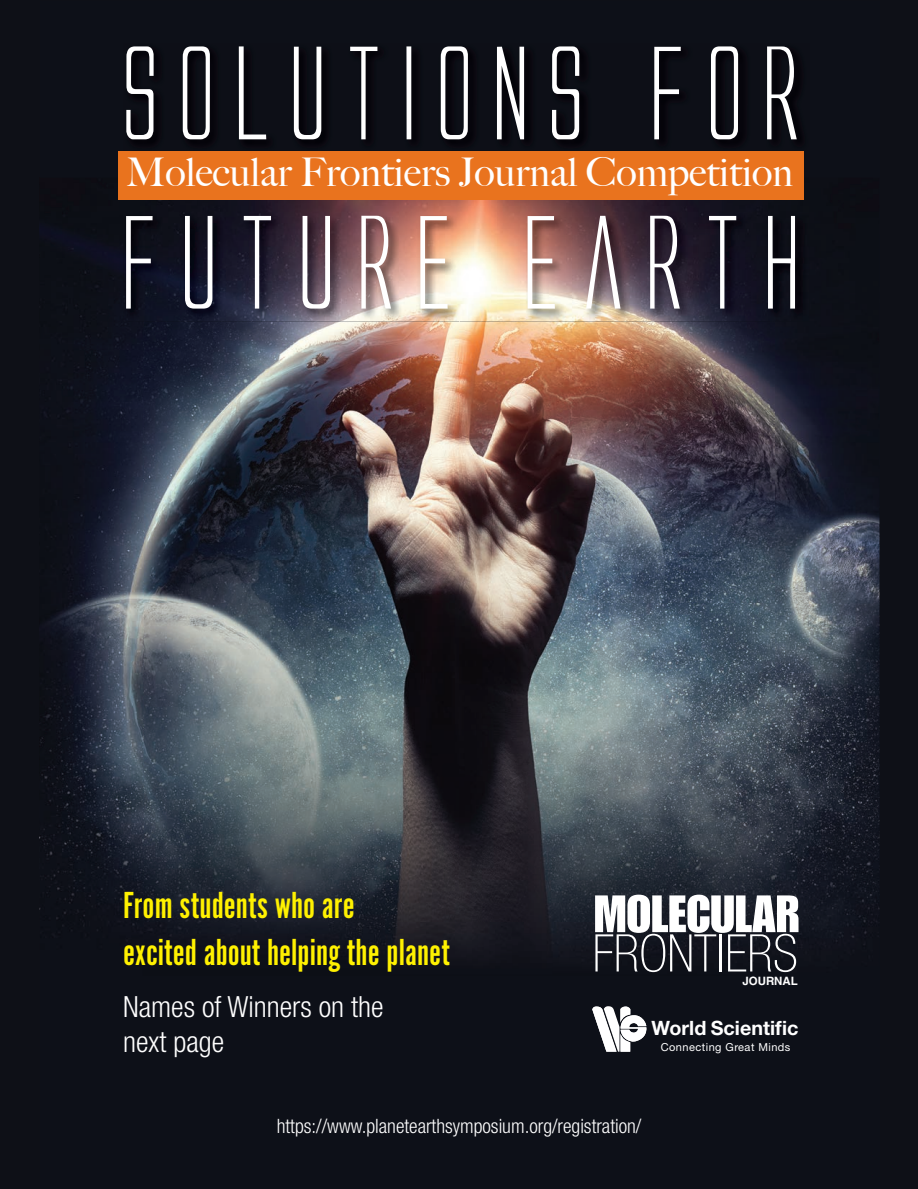
<style>
.page{position:relative;width:918px;height:1189px;background:#fff}
.page>*{position:absolute;margin:0;border:0;box-sizing:border-box;transform-origin:0 0}
.t1{font:123.45px/169.2px "Alien League";color:#fff}
.t2{font:100 condensed 51.9px "Helvetica Neue LT Std";color:#fff}
.t3{font:51.45px "Impact LT Std";color:#fff}
.t4{font:500 39.6px "Big Caslon";color:#fff}
.t5{font:39.15px/47px "Alternate Got No 1 D";color:#fff101}
.t6{font:300 condensed 29.25px/35px "Helvetica Neue LT Std";color:#fff}
.t7{font:300 condensed 19.8px "Helvetica Neue LT Std";color:#fff}
.t8{font:700 19.8px "Helvetica Neue LT Std";color:#fff}
.t9{font:700 11.55px "Helvetica LT Std";color:#fff}
.t10{font:11.1px "Helvetica Neue LT Std";letter-spacing:.04em;color:#fff}
</style>
<div class="page">
<div style="left:0;top:0;width:918px;height:1188px;background:#0e1017"></div>
<img style="left:39px;top:199px;width:105px;height:732px">
<img style="left:775px;top:338px;width:104px;height:619px">
<img style="left:144px;top:321px;width:631px;height:640px">
<svg style="left:592px;top:1006px;width:55px;height:45px"></svg>
<img style="left:123px;top:50px;width:681px;height:271px">
<div style="left:118px;top:151px;width:686px;height:48px;background:#e9731e"></div>
<h1 class="t1" style="left:116px;top:17px;width:699px">SOLUTIONS FOR<br>FUTURE EARTH</h1>
<h3 class="t4" style="left:126px;top:149px;width:668px">Molecular Frontiers Journal Competition</h3>
<h3 class="t5" style="left:123px;top:884px;width:328px">From students who are<br>excited about helping the planet</h3>
<h3 class="t6" style="left:123px;top:988px;width:262px">Names of Winners on the next page</h3>
<h3 class="t3" style="left:594px;top:895px;width:207px">MOLECULAR</h3>
<h2 class="t2" style="left:592px;top:934px;width:207px">FRONTIERS</h2>
<p class="t9" style="left:742px;top:974px;width:57px">JOURNAL</p>
<p class="t8" style="left:652px;top:1016px;width:148px">World Scientific</p>
<p class="t10" style="left:661px;top:1042px;width:131px">Connecting Great Minds</p>
<p class="t7" style="left:277px;top:1113px;width:366px">https://www.planetearthsymposium.org/registration/</p>
</div>
